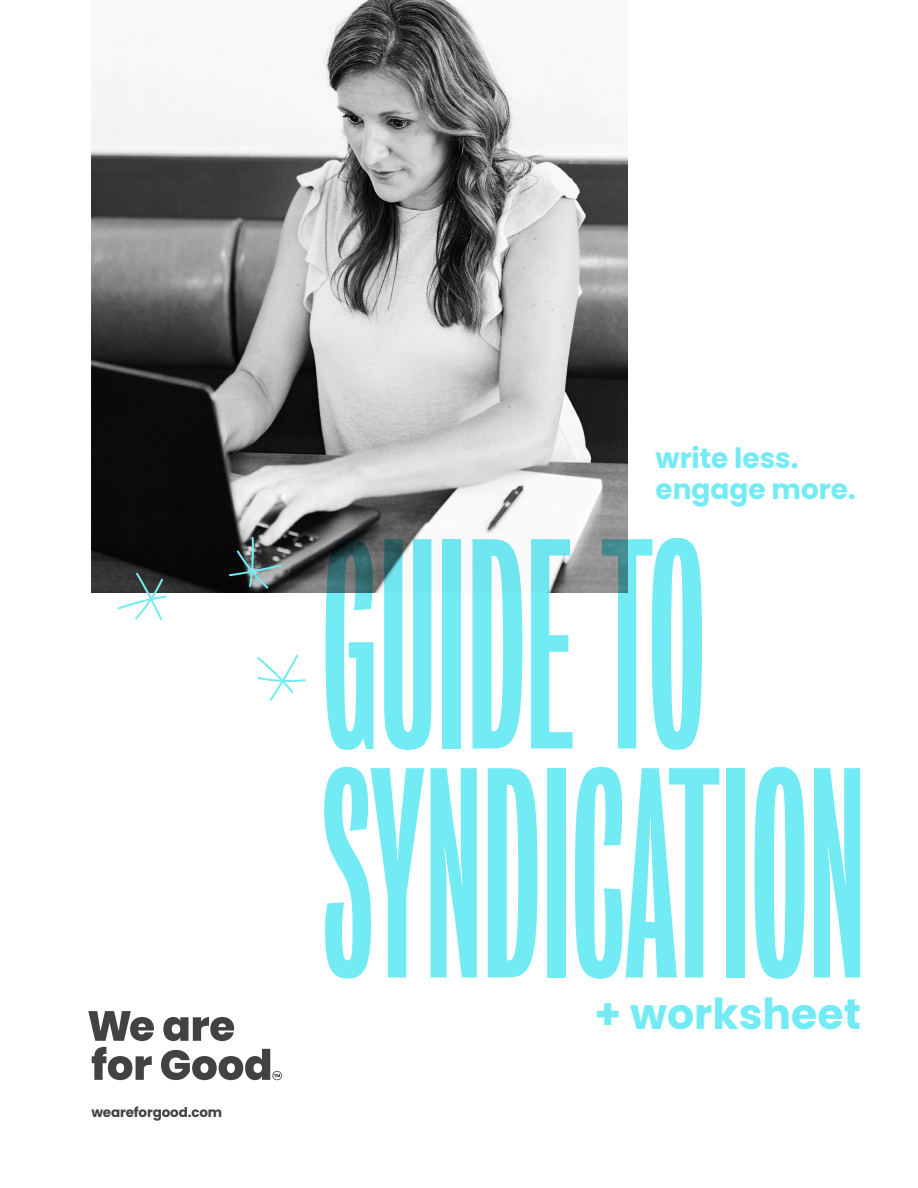
<style>
.page{position:relative;width:918px;height:1188px;background:#fff}
.page>*{position:absolute;margin:0;border:0;box-sizing:border-box;transform-origin:0 0}
.t1{font:272.55px "Bureau Grot Extra Compressed";color:#72ebf4}
.t2{font:700 42.6px "Poppins";color:#72ebf4}
.t3{font:700 27.9px "Poppins";color:#72ebf4}
.t4{font:700 13.5px "Poppins";letter-spacing:-.01em;color:#424242}
</style>
<div class="page">
<img style="left:91px;top:0;width:536px;height:593px">
<svg style="left:88px;top:1011px;width:66px;height:30px"></svg>
<svg style="left:163px;top:1017px;width:71px;height:24px"></svg>
<svg style="left:92px;top:1047px;width:60px;height:33px"></svg>
<svg style="left:161px;top:1049px;width:121px;height:31px"></svg>
<svg style="left:257px;top:654px;width:49px;height:47px"></svg>
<svg style="left:117px;top:572px;width:50px;height:48px"></svg>
<svg style="left:229px;top:536px;width:53px;height:53px;background:#525f5f"></svg>
<p class="t4" style="left:91px;top:1104px;width:132px">weareforgood.com</p>
<p class="t3" style="left:656px;top:442px;width:145px">write less.</p>
<p class="t3" style="left:656px;top:473px;width:202px">engage more.</p>
<h1 class="t1" style="left:322px;top:501px;width:385px">GUIDE TO</h1>
<h1 class="t1" style="left:322px;top:730px;width:545px">SYNDICATION</h1>
<p class="t2" style="left:594px;top:989px;width:268px">+ worksheet</p>
</div>
